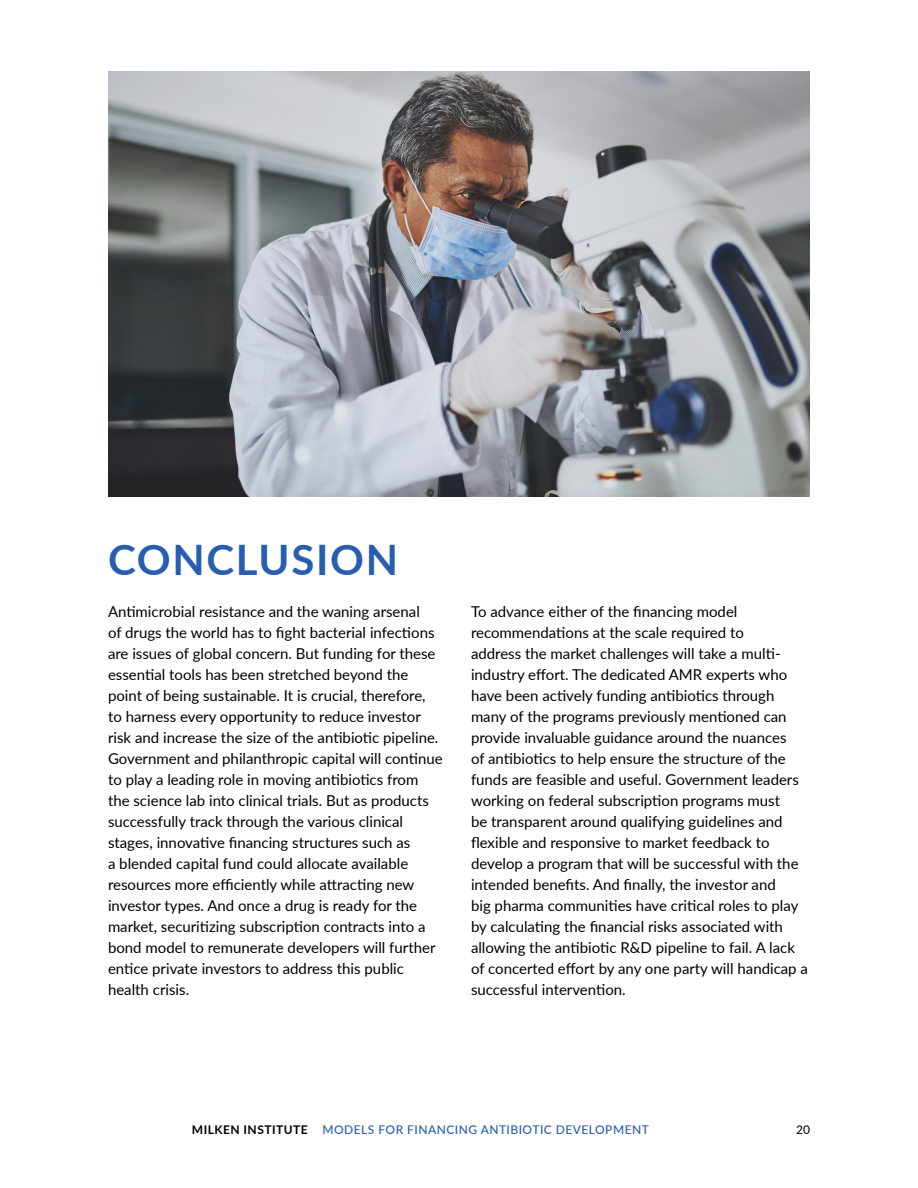
<style>
.page{position:relative;width:918px;height:1188px;background:#fff}
.page>*{position:absolute;margin:0;border:0;box-sizing:border-box;transform-origin:0 0}
.t1{font:700 42px "Lato";letter-spacing:.04em;color:#275eb0}
.t2{font:15px/21px "Lato";color:#000}
.t3{font:500 12px "Lato";letter-spacing:.04em;color:#275eb0}
.t4{font:12px "Lato";color:#000}
.s1{font-weight:700;color:#000}
</style>
<div class="page">
<img style="left:108px;top:72px;width:702px;height:425px">
<h1 class="t1" style="left:108px;top:529px;width:292px">CONCLUSION</h1>
<p class="t2" style="left:108px;top:601px;width:336px">Antimicrobial resistance and the waning arsenal<br>of drugs the world has to fight bacterial infections are issues of global concern. But funding for these essential tools has been stretched beyond the point of being sustainable. It is crucial, therefore, to harness every opportunity to reduce investor risk and increase the size of the antibiotic pipeline.<br>Government and philanthropic capital will continue to play a leading role in moving antibiotics from the science lab into clinical trials. But as products successfully track through the various clinical stages, innovative financing structures such as<br>a blended capital fund could allocate available resources more efficiently while attracting new investor types. And once a drug is ready for the market, securitizing subscription contracts into a bond model to remunerate developers will further entice private investors to address this public health crisis.</p>
<p class="t2" style="left:471px;top:601px;width:339px">To advance either of the financing model recommendations at the scale required to<br>address the market challenges will take a multi&shy;industry effort. The dedicated AMR experts who have been actively funding antibiotics through many of the programs previously mentioned can provide invaluable guidance around the nuances<br>of antibiotics to help ensure the structure of the funds are feasible and useful. Government leaders working on federal subscription programs must<br>be transparent around qualifying guidelines and flexible and responsive to market feedback to develop a program that will be successful with the intended benefits. And finally, the investor and<br>big pharma communities have critical roles to play by calculating the financial risks associated with allowing the antibiotic R&amp;D pipeline to fail. A lack of concerted effort by any one party will handicap a successful intervention.</p>
<p class="t3" style="left:192px;top:1121px;width:459px"><span class="s1">MILKEN INSTITUTE</span> MODELS FOR FINANCING ANTIBIOTIC DEVELOPMENT</p>
<p class="t4" style="left:796px;top:1121px;width:15px">20</p>
</div>
